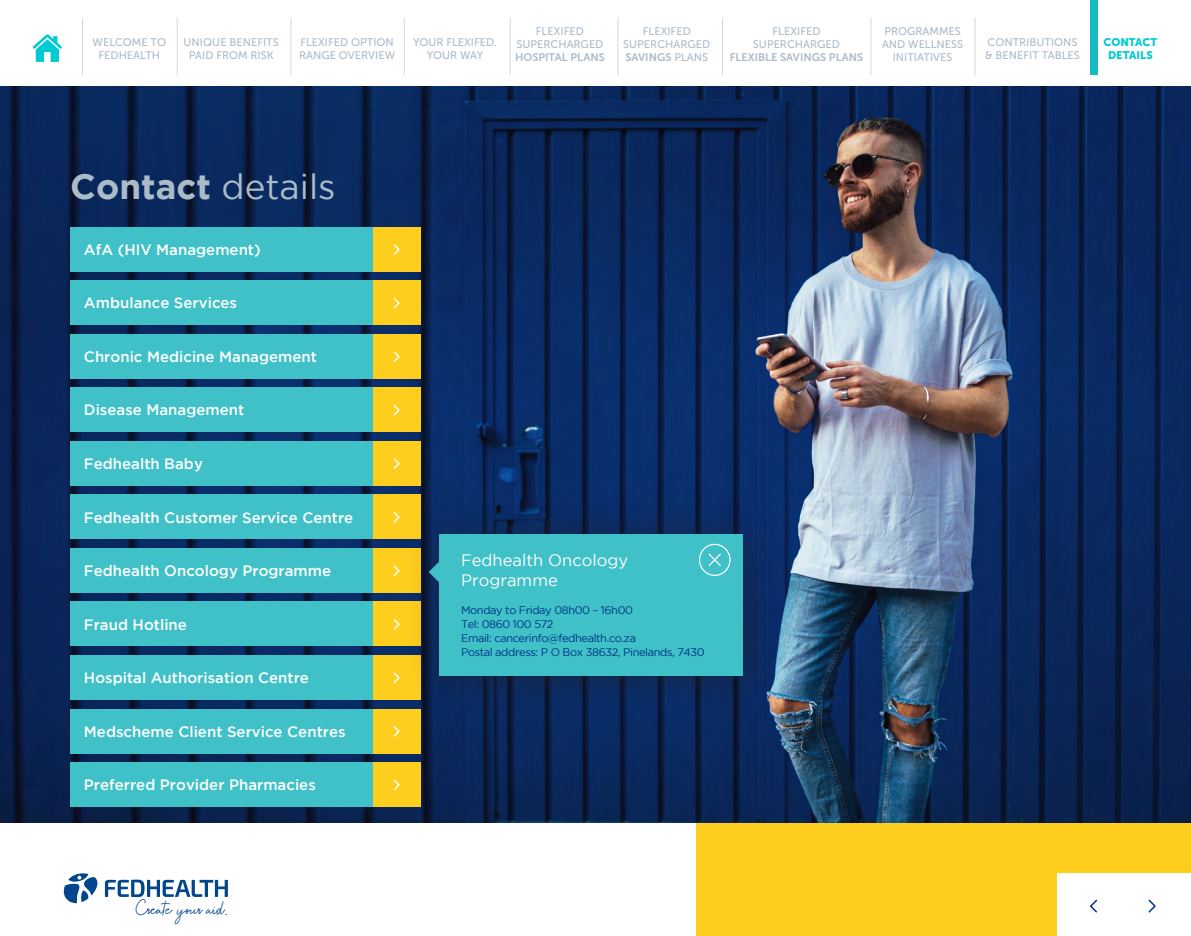
<style>
.page{position:relative;width:1191px;height:936px;background:#fff}
.page>*{position:absolute;margin:0;border:0;box-sizing:border-box;transform-origin:0 0}
.t1{font:700 35px "Gotham";color:#acbbc8}
.t2{font:16.5px/19.8px "Gotham";color:#fff}
.t3{font:500 15px "Gotham";color:#fff}
.t4{font:11px/13.2px "Museo Sans 500";color:#acbbc8;text-align:center}
.t5{font:11px/14px "Gotham";letter-spacing:-.035em;color:#003186}
.t6{font:11px "Museo Sans 700";color:#acbbc8}
.t7{font:11px/13.2px "Museo Sans 900";color:#00cad4;text-align:center}
.t8{font:10.1px "Eathoma Script";color:#01468c}
.s1{font-family:"Museo Sans 500"}
.s2{font-weight:400}
</style>
<div class="page">
<div style="left:696px;top:822px;width:495px;height:113px;background:#fece1e"></div>
<img style="left:0;top:86px;width:1191px;height:736px">
<div style="left:1057px;top:873px;width:134px;height:62px;background:#fff"></div>
<svg style="left:1090px;top:899px;width:66px;height:14px"></svg>
<svg style="left:63px;top:873px;width:165px;height:30px"></svg>
<hr style="left:177px;top:18px;width:1px;height:57px;background:#d2dae1">
<hr style="left:291px;top:18px;width:1px;height:57px;background:#d2dae1">
<hr style="left:404px;top:18px;width:1px;height:57px;background:#d2dae1">
<hr style="left:510px;top:18px;width:1px;height:57px;background:#d2dae1">
<hr style="left:617px;top:18px;width:1px;height:57px;background:#d2dae1">
<hr style="left:722px;top:18px;width:1px;height:57px;background:#d2dae1">
<hr style="left:870px;top:18px;width:1px;height:57px;background:#d2dae1">
<hr style="left:974px;top:18px;width:1px;height:57px;background:#d2dae1">
<hr style="left:1094px;top:18px;width:1px;height:57px;background:#d2dae1">
<hr style="left:82px;top:18px;width:1px;height:57px;background:#d2dae1">
<svg style="left:33px;top:34px;width:29px;height:28px"></svg>
<div style="left:1090px;top:0;width:7px;height:74px;background:#14bcc1"></div>
<div style="left:70px;top:227px;width:306px;height:44px;background:#40c1c8"></div>
<div style="left:373px;top:227px;width:48px;height:44px;background:#fece1e"></div>
<svg style="left:393px;top:244px;width:7px;height:11px"></svg>
<div style="left:70px;top:280px;width:304px;height:45px;background:#40c1c8"></div>
<div style="left:373px;top:280px;width:48px;height:45px;background:#fece1e"></div>
<svg style="left:393px;top:297px;width:7px;height:12px"></svg>
<div style="left:70px;top:334px;width:304px;height:44px;background:#40c1c8"></div>
<div style="left:373px;top:334px;width:48px;height:44px;background:#fece1e"></div>
<svg style="left:393px;top:351px;width:7px;height:11px"></svg>
<div style="left:70px;top:387px;width:304px;height:45px;background:#40c1c8"></div>
<div style="left:373px;top:387px;width:48px;height:45px;background:#fece1e"></div>
<svg style="left:393px;top:405px;width:7px;height:11px"></svg>
<div style="left:70px;top:441px;width:304px;height:44px;background:#40c1c8"></div>
<div style="left:373px;top:441px;width:48px;height:44px;background:#fece1e"></div>
<svg style="left:393px;top:458px;width:7px;height:11px"></svg>
<div style="left:70px;top:494px;width:304px;height:45px;background:#40c1c8"></div>
<div style="left:373px;top:494px;width:48px;height:45px;background:#fece1e"></div>
<svg style="left:393px;top:512px;width:7px;height:11px"></svg>
<div style="left:70px;top:548px;width:304px;height:44px;background:#40c1c8"></div>
<div style="left:373px;top:548px;width:48px;height:44px;background:#fece1e"></div>
<svg style="left:393px;top:565px;width:7px;height:11px"></svg>
<div style="left:70px;top:601px;width:304px;height:45px;background:#40c1c8"></div>
<div style="left:373px;top:601px;width:48px;height:45px;background:#fece1e"></div>
<svg style="left:393px;top:619px;width:7px;height:11px"></svg>
<div style="left:70px;top:655px;width:304px;height:44px;background:#40c1c8"></div>
<div style="left:373px;top:655px;width:48px;height:44px;background:#fece1e"></div>
<svg style="left:393px;top:672px;width:7px;height:12px"></svg>
<div style="left:70px;top:708px;width:304px;height:45px;background:#40c1c8"></div>
<div style="left:373px;top:708px;width:48px;height:45px;background:#fece1e"></div>
<svg style="left:393px;top:726px;width:7px;height:11px"></svg>
<div style="left:70px;top:762px;width:304px;height:44px;background:#40c1c8"></div>
<div style="left:373px;top:762px;width:48px;height:44px;background:#fece1e"></div>
<svg style="left:393px;top:779px;width:7px;height:12px"></svg>
<div style="left:407px;top:501px;width:373px;height:211px;background:#231f20;opacity:.5"></div>
<div style="left:439px;top:534px;width:304px;height:141px;background:#40c1c8"></div>
<svg style="left:699px;top:543px;width:31px;height:33px"></svg>
<svg style="left:429px;top:555px;width:10px;height:33px"></svg>
<p class="t4" style="left:93px;top:36px;width:75px">WELCOME TO<br>FEDHEALTH</p>
<p class="t4" style="left:184px;top:36px;width:97px">UNIQUE BENEFITS<br>PAID FROM RISK</p>
<p class="t4" style="left:299px;top:36px;width:97px;text-align:left">FLEXIFED OPTION<br>RANGE OVERVIEW</p>
<p class="t4" style="left:413px;top:36px;width:85px">YOUR FLEXIFED.<br>YOUR WAY</p>
<p class="t4" style="left:516px;top:25px;width:89px">FLEXIFED<br>SUPERCHARGED</p>
<p class="t6" style="left:515px;top:51px;width:91px">HOSPITAL PLANS</p>
<p class="t4" style="left:623px;top:25px;width:89px">FLEXIFED<br>SUPERCHARGED</p>
<p class="t6" style="left:625px;top:51px;width:84px">SAVINGS <span class="s1">PLANS</span></p>
<p class="t4" style="left:753px;top:25px;width:89px">FLEXIFED<br>SUPERCHARGED</p>
<p class="t6" style="left:729px;top:51px;width:135px">FLEXIBLE SAVINGS PLANS</p>
<p class="t4" style="left:882px;top:25px;width:83px">PROGRAMMES<br>AND WELLNESS<br>INITIATIVES</p>
<p class="t4" style="left:985px;top:36px;width:96px;text-align:left">CONTRIBUTIONS &amp; BENEFIT TABLES</p>
<p class="t7" style="left:1103px;top:35px;width:55px">CONTACT<br>DETAILS</p>
<h1 class="t1" style="left:70px;top:166px;width:267px">Contact <span class="s2">details</span></h1>
<p class="t3" style="left:84px;top:241px;width:178px">AfA (HIV Management)</p>
<p class="t3" style="left:84px;top:294px;width:155px">Ambulance Services</p>
<p class="t3" style="left:84px;top:348px;width:235px">Chronic Medicine Management</p>
<p class="t3" style="left:84px;top:401px;width:162px">Disease Management</p>
<p class="t3" style="left:84px;top:455px;width:120px">Fedhealth Baby</p>
<p class="t3" style="left:84px;top:508px;width:271px">Fedhealth Customer Service Centre</p>
<p class="t3" style="left:84px;top:562px;width:249px">Fedhealth Oncology Programme</p>
<p class="t3" style="left:84px;top:615px;width:105px">Fraud Hotline</p>
<p class="t3" style="left:84px;top:669px;width:227px">Hospital Authorisation Centre</p>
<p class="t3" style="left:84px;top:722px;width:263px">Medscheme Client Service Centres</p>
<p class="t3" style="left:84px;top:776px;width:233px">Preferred Provider Pharmacies</p>
<p class="t8" style="left:136px;top:904px;width:93px">Create your aid.</p>
<p class="t2" style="left:461px;top:550px;width:169px">Fedhealth Oncology<br>Programme</p>
<p class="t5" style="left:461px;top:602px;width:245px">Monday to Friday 08h00 – 16h00<br>Tel: 0860 100 572<br>Email: cancerinfo@fedhealth.co.za<br>Postal address: P O Box 38632, Pinelands, 7430</p>
</div>
